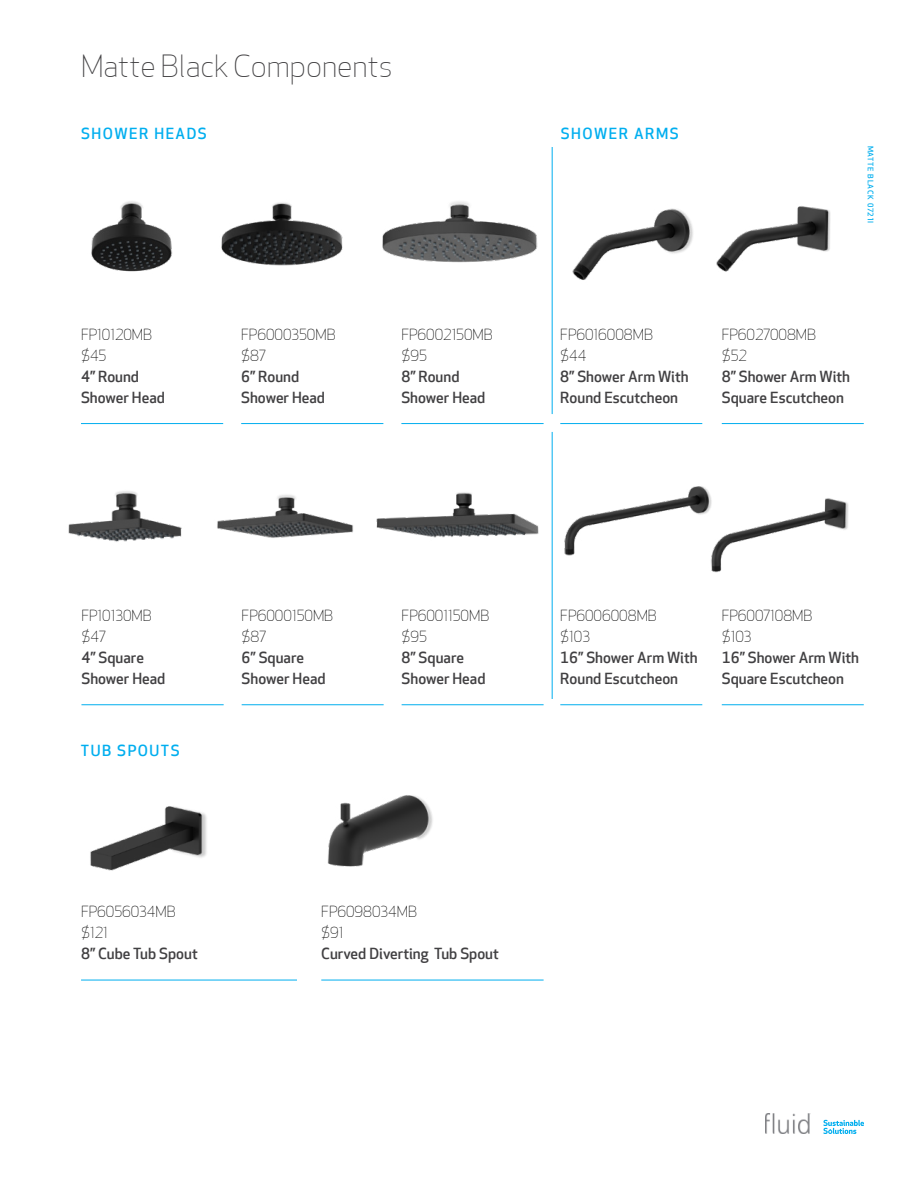
<style>
.page{position:relative;width:918px;height:1188px;background:#fff}
.page>*{position:absolute;margin:0;border:0;box-sizing:border-box;transform-origin:0 0}
.t1{font:300 30px "Apex New";color:#414042}
.t2{font:500 15px/21px "Apex New";color:#414042}
.t3{font:300 15px/21px "Apex New";color:#000}
.t4{font:500 15px "Apex New";letter-spacing:.1em;color:#00aeef}
.t5{font:500 7.5px "Apex New";letter-spacing:.1em;color:#00aeef}
</style>
<div class="page">
<svg style="left:824px;top:1120px;width:40px;height:14px"></svg>
<img style="left:765px;top:1113px;width:46px;height:21px">
<hr style="left:81px;top:423px;width:142px;height:1px;background:#00aeef">
<hr style="left:241px;top:423px;width:142px;height:1px;background:#00aeef">
<hr style="left:401px;top:423px;width:143px;height:1px;background:#00aeef">
<hr style="left:81px;top:704px;width:143px;height:1px;background:#00aeef">
<hr style="left:560px;top:423px;width:142px;height:1px;background:#00aeef">
<hr style="left:560px;top:704px;width:142px;height:1px;background:#00aeef">
<hr style="left:242px;top:704px;width:142px;height:1px;background:#00aeef">
<hr style="left:402px;top:704px;width:142px;height:1px;background:#00aeef">
<hr style="left:722px;top:423px;width:142px;height:1px;background:#00aeef">
<hr style="left:722px;top:704px;width:142px;height:1px;background:#00aeef">
<hr style="left:552px;top:147px;width:1px;height:267px;background:#00aeef">
<hr style="left:552px;top:432px;width:1px;height:267px;background:#00aeef">
<hr style="left:81px;top:980px;width:216px;height:1px;background:#00aeef">
<hr style="left:321px;top:980px;width:223px;height:1px;background:#00aeef">
<img style="left:376px;top:492px;width:163px;height:46px">
<img style="left:221px;top:202px;width:122px;height:64px">
<img style="left:572px;top:208px;width:121px;height:72px">
<img style="left:716px;top:206px;width:115px;height:66px">
<img style="left:564px;top:486px;width:139px;height:70px">
<img style="left:703px;top:487px;width:146px;height:86px">
<img style="left:382px;top:201px;width:156px;height:62px">
<img style="left:90px;top:806px;width:117px;height:65px">
<img style="left:327px;top:795px;width:106px;height:72px">
<img style="left:68px;top:491px;width:114px;height:51px">
<img style="left:91px;top:201px;width:81px;height:71px">
<img style="left:217px;top:495px;width:136px;height:43px">
<h1 class="t1" style="left:81px;top:49px;width:313px">Matte Black Components</h1>
<p class="t4" style="left:81px;top:125px;width:127px">SHOWER HEADS</p>
<p class="t3" style="left:81px;top:324px;width:73px">FP10120MB $45</p>
<p class="t2" style="left:81px;top:366px;width:85px">4” Round<br>Shower Head</p>
<p class="t3" style="left:241px;top:324px;width:96px">FP6000350MB $87</p>
<p class="t2" style="left:241px;top:366px;width:85px">6” Round<br>Shower Head</p>
<p class="t3" style="left:401px;top:324px;width:93px">FP6002150MB $95</p>
<p class="t2" style="left:401px;top:366px;width:85px">8” Round<br>Shower Head</p>
<p class="t4" style="left:561px;top:125px;width:120px">SHOWER ARMS</p>
<p class="t5" style="left:875px;top:146px;width:79px;rotate:90deg">MATTE BLACK 0721I</p>
<p class="t3" style="left:560px;top:324px;width:94px">FP6016008MB $44</p>
<p class="t2" style="left:560px;top:366px;width:130px">8” Shower Arm With<br>Round Escutcheon</p>
<p class="t3" style="left:722px;top:324px;width:96px">FP6027008MB $52</p>
<p class="t2" style="left:722px;top:366px;width:130px">8” Shower Arm With<br>Square Escutcheon</p>
<p class="t3" style="left:81px;top:606px;width:72px">FP10130MB $47</p>
<p class="t2" style="left:81px;top:647px;width:85px">4” Square<br>Shower Head</p>
<p class="t4" style="left:81px;top:742px;width:100px">TUB SPOUTS</p>
<p class="t3" style="left:242px;top:606px;width:93px">FP6000150MB $87</p>
<p class="t2" style="left:242px;top:647px;width:85px">6” Square<br>Shower Head</p>
<p class="t3" style="left:402px;top:606px;width:89px">FP6001150MB $95</p>
<p class="t2" style="left:402px;top:647px;width:85px">8” Square<br>Shower Head</p>
<p class="t3" style="left:81px;top:902px;width:96px">FP6056034MB $121</p>
<p class="t2" style="left:81px;top:944px;width:118px">8” Cube Tub Spout</p>
<p class="t3" style="left:321px;top:902px;width:97px">FP6098034MB $91</p>
<p class="t2" style="left:321px;top:944px;width:179px">Curved Diverting Tub Spout</p>
<p class="t3" style="left:560px;top:606px;width:98px">FP6006008MB $103</p>
<p class="t2" style="left:560px;top:647px;width:139px">16” Shower Arm With<br>Round Escutcheon</p>
<p class="t3" style="left:722px;top:606px;width:92px">FP6007108MB $103</p>
<p class="t2" style="left:722px;top:647px;width:139px">16” Shower Arm With<br>Square Escutcheon</p>
</div>
